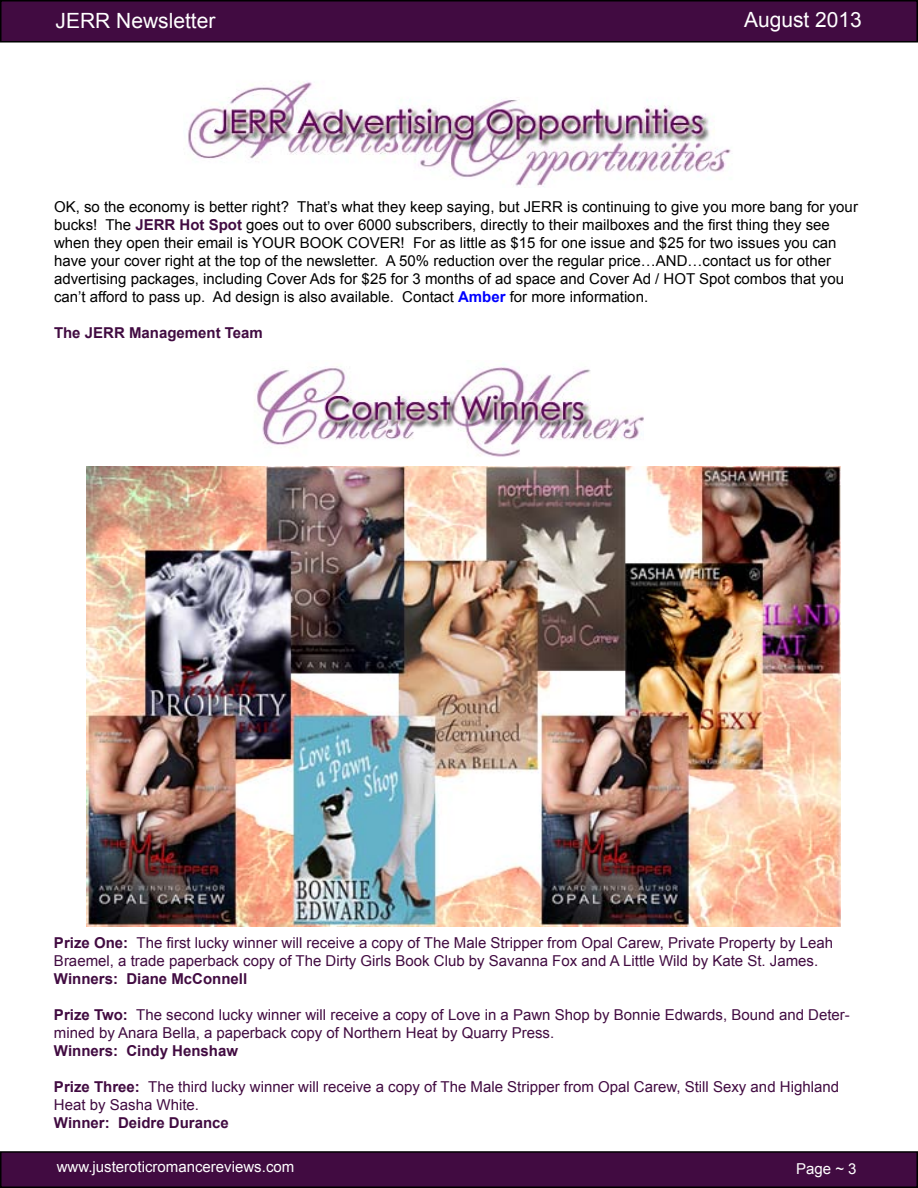
<style>
.page{position:relative;width:918px;height:1188px;background:#fff}
.page>*{position:absolute;margin:0;border:0;box-sizing:border-box;transform-origin:0 0}
.t1{font:21px "Arial";color:#fff}
.t2{font:15px/18px "Arial";color:#000}
.t3{font:15px/18px "Arial";color:#410b41}
.t4{font:700 15px "Arial";color:#410b41}
.t5{font:15px "Arial";color:#fff}
.s1{font-weight:700;color:#410b41}
.s2{font-weight:700;color:#00f}
.s3{font-weight:700}
</style>
<div class="page">
<div style="left:1px;top:1px;width:916px;height:41px;background:#410b41"></div>
<div style="left:0;top:0;width:918px;height:43px;border:2px solid #000"></div>
<div style="left:1px;top:1152px;width:916px;height:35px;background:#410b41"></div>
<div style="left:0;top:1151px;width:918px;height:37px;border:2px solid #000"></div>
<img style="left:188px;top:82px;width:543px;height:105px">
<img style="left:254px;top:364px;width:390px;height:93px">
<img style="left:87px;top:466px;width:754px;height:461px">
<h1 class="t1" style="left:56px;top:7px;width:161px">JERR Newsletter</h1>
<h1 class="t1" style="left:744px;top:6px;width:119px">August 2013</h1>
<p class="t2" style="left:54px;top:197px;width:805px">OK, so the economy is better right? That’s what they keep saying, but JERR is continuing to give you more bang for your bucks! The <span class="s1">JERR Hot Spot</span> goes out to over 6000 subscribers, directly to their mailboxes and the first thing they see when they open their email is YOUR BOOK COVER! For as little as $15 for one issue and $25 for two issues you can have your cover right at the top of the newsletter. A 50% reduction over the regular price…AND…contact us for other advertising packages, including Cover Ads for $25 for 3 months of ad space and Cover Ad / HOT Spot combos that you can’t afford to pass up. Ad design is also available. Contact <span class="s2">Amber</span> for more information.</p>
<p class="t4" style="left:54px;top:322px;width:210px">The JERR Management Team</p>
<p class="t3" style="left:54px;top:934px;width:781px"><span class="s3">Prize One:</span> The first lucky winner will receive a copy of The Male Stripper from Opal Carew, Private Property by Leah<br>Braemel, a trade paperback copy of The Dirty Girls Book Club by Savanna Fox and A Little Wild by Kate St. James.</p>
<p class="t4" style="left:54px;top:969px;width:195px">Winners: Diane McConnell</p>
<p class="t3" style="left:54px;top:1006px;width:797px"><span class="s3">Prize Two:</span> The second lucky winner will receive a copy of Love in a Pawn Shop by Bonnie Edwards, Bound and Deter&shy;mined by Anara Bella, a paperback copy of Northern Heat by Quarry Press.</p>
<p class="t4" style="left:54px;top:1041px;width:186px">Winners: Cindy Henshaw</p>
<p class="t3" style="left:54px;top:1078px;width:787px"><span class="s3">Prize Three:</span> The third lucky winner will receive a copy of The Male Stripper from Opal Carew, Still Sexy and Highland<br>Heat by Sasha White.</p>
<p class="t4" style="left:54px;top:1113px;width:176px">Winner: Deidre Durance</p>
<p class="t5" style="left:57px;top:1157px;width:239px">www.justeroticromancereviews.com</p>
<p class="t5" style="left:796px;top:1159px;width:62px">Page ~ 3</p>
</div>
